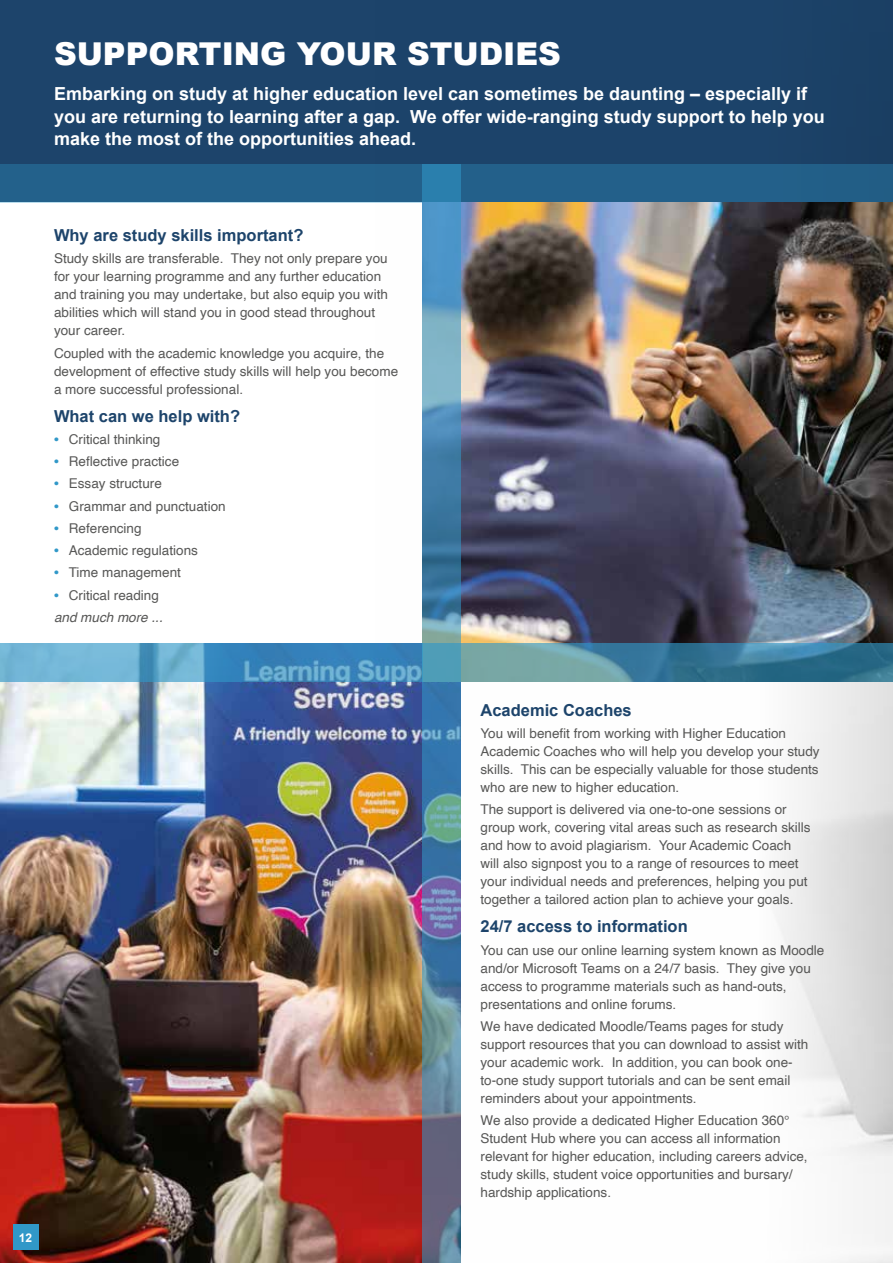
<style>
.page{position:relative;width:893px;height:1263px;background:#fff}
.page>*{position:absolute;margin:0;border:0;box-sizing:border-box;transform-origin:0 0}
.Section_Header{font:900 31.5px "Arial";color:#fff}
.Intro_Standfirsts{font:700 18px/22.5px "Arial";color:#fff}
.Sub_Headers{font:700 16.5px "Arial";color:#1d446b}
.Body_text{font:13.5px/18px "Helvetica";color:#575756}
.Body_text-2{font:italic 13.5px "Helvetica";color:#575756}
.t1{font:700 12px "Arial";color:#fff}
.s1{font-family:"Arial";font-weight:700;color:#3198c8}
</style>
<div class="page">
<img style="left:0;top:681px;width:376px;height:582px">
<img style="left:376px;top:202px;width:516px;height:1061px">
<hr style="left:892px;top:0;width:1px;height:1263px;background:#3198c8">
<div style="left:0;top:0;width:893px;height:202px;background:#1d446b"></div>
<div style="left:0;top:164px;width:893px;height:38px;background:#23608a"></div>
<img style="left:461px;top:202px;width:432px;height:441px">
<svg style="left:422px;top:164px;width:39px;height:1099px"></svg>
<svg style="left:0;top:643px;width:422px;height:38px"></svg>
<svg style="left:422px;top:643px;width:471px;height:38px"></svg>
<div style="left:13px;top:1225px;width:25px;height:25px;background:#3198c8"></div>
<h1 class="Section_Header" style="left:54px;top:31px;width:508px">SUPPORTING YOUR STUDIES</h1>
<p class="Intro_Standfirsts" style="left:54px;top:83px;width:772px">Embarking on study at higher education level can sometimes be daunting – especially if you are returning to learning after a gap. We offer wide-ranging study support to help you make the most of the opportunities ahead.</p>
<p class="Sub_Headers" style="left:54px;top:224px;width:251px">Why are study skills important?</p>
<p class="Body_text" style="left:54px;top:250px;width:335px">Study skills are transferable. They not only prepare you for your learning programme and any further education and training you may undertake, but also equip you with abilities which will stand you in good stead throughout your career.</p>
<p class="Body_text" style="left:54px;top:344px;width:346px">Coupled with the academic knowledge you acquire, the development of effective study skills will help you become a more successful professional.</p>
<p class="Sub_Headers" style="left:54px;top:405px;width:188px">What can we help with?</p>
<p class="Body_text" style="left:54px;top:430px;width:108px"><span class="s1">•</span> Critical thinking</p>
<p class="Body_text" style="left:54px;top:453px;width:127px"><span class="s1">•</span> Reflective practice</p>
<p class="Body_text" style="left:54px;top:475px;width:109px"><span class="s1">•</span> Essay structure</p>
<p class="Body_text" style="left:54px;top:497px;width:173px"><span class="s1">•</span> Grammar and punctuation</p>
<p class="Body_text" style="left:54px;top:519px;width:89px"><span class="s1">•</span> Referencing</p>
<p class="Body_text" style="left:54px;top:542px;width:145px"><span class="s1">•</span> Academic regulations</p>
<p class="Body_text" style="left:54px;top:564px;width:128px"><span class="s1">•</span> Time management</p>
<p class="Body_text" style="left:54px;top:586px;width:106px"><span class="s1">•</span> Critical reading</p>
<p class="Body_text-2" style="left:54px;top:606px;width:110px">and much more ...</p>
<p class="t1" style="left:19px;top:1229px;width:15px">12</p>
<p class="Sub_Headers" style="left:480px;top:699px;width:153px">Academic Coaches</p>
<p class="Body_text" style="left:480px;top:725px;width:341px">You will benefit from working with Higher Education Academic Coaches who will help you develop your study skills. This can be especially valuable for those students who are new to higher education.</p>
<p class="Body_text" style="left:480px;top:801px;width:332px">The support is delivered via one-to-one sessions or group work, covering vital areas such as research skills and how to avoid plagiarism. Your Academic Coach will also signpost you to a range of resources to meet your individual needs and preferences, helping you put together a tailored action plan to achieve your goals.</p>
<p class="Sub_Headers" style="left:480px;top:916px;width:209px">24/7 access to information</p>
<p class="Body_text" style="left:480px;top:941px;width:345px">You can use our online learning system known as Moodle and/or Microsoft Teams on a 24/7 basis. They give you access to programme materials such as hand-outs, presentations and online forums.</p>
<p class="Body_text" style="left:480px;top:1017px;width:329px">We have dedicated Moodle/Teams pages for study support resources that you can download to assist with your academic work. In addition, you can book one&shy;to-one study support tutorials and can be sent email reminders about your appointments.</p>
<p class="Body_text" style="left:480px;top:1112px;width:329px">We also provide a dedicated Higher Education 360° Student Hub where you can access all information relevant for higher education, including careers advice, study skills, student voice opportunities and bursary/ hardship applications.</p>
</div>
